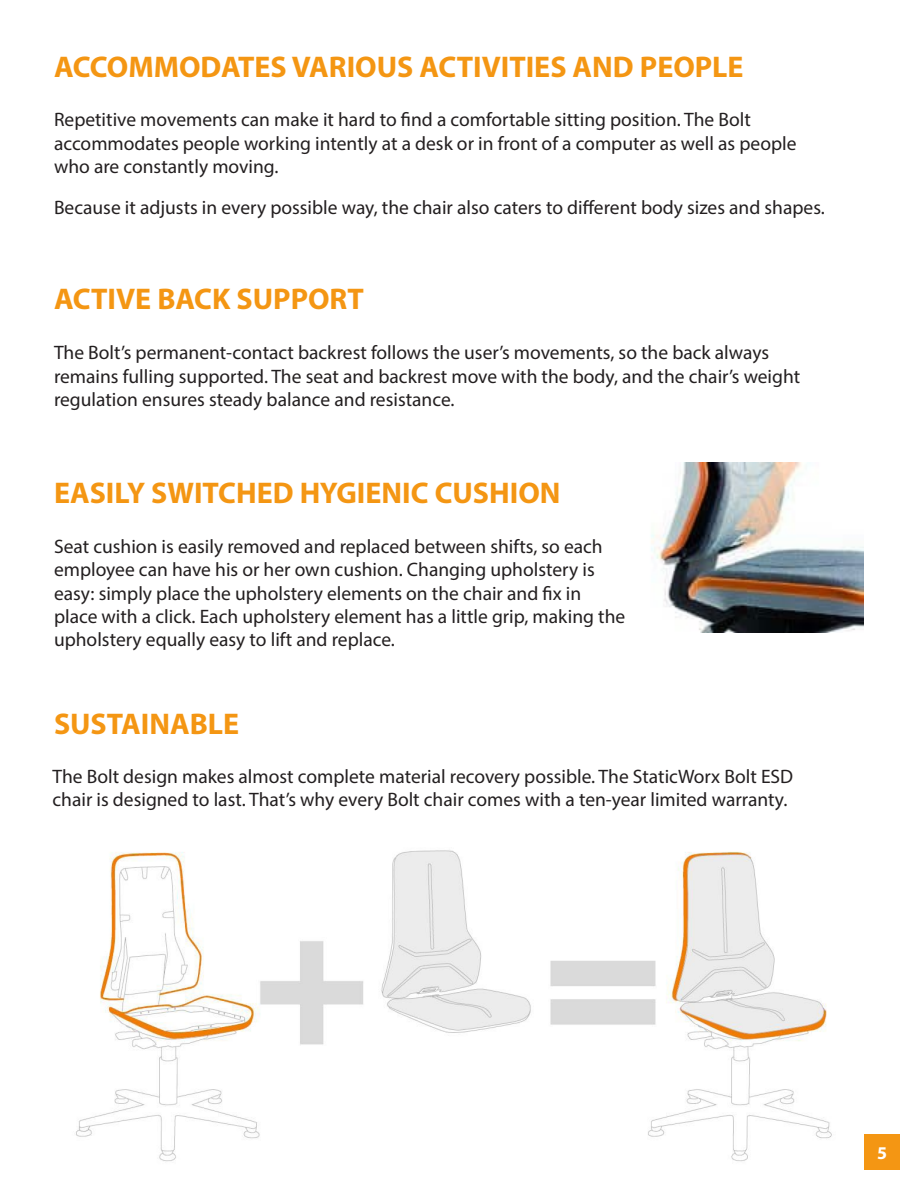
<style>
.page{position:relative;width:918px;height:1188px;background:#fff}
.page>*{position:absolute;margin:0;border:0;box-sizing:border-box;transform-origin:0 0}
.t1{font:700 30px "Myriad Pro";color:#f49613}
.t2{font:19.5px/23.4px "Myriad Pro";color:#231f20}
.t3{font:700 18px "Myriad Pro";color:#fff}
</style>
<div class="page">
<div style="left:864px;top:1134px;width:36px;height:36px;background:#f49613"></div>
<img style="left:651px;top:463px;width:213px;height:169px">
<img style="left:76px;top:850px;width:756px;height:312px">
<p class="t1" style="left:54px;top:47px;width:691px">ACCOMMODATES VARIOUS ACTIVITIES AND PEOPLE</p>
<p class="t2" style="left:54px;top:108px;width:744px">Repetitive movements can make it hard to find a comfortable sitting position. The Bolt accommodates people working intently at a desk or in front of a computer as well as people who are constantly moving.</p>
<p class="t2" style="left:54px;top:196px;width:772px">Because it adjusts in every possible way, the chair also caters to different body sizes and shapes.</p>
<p class="t1" style="left:54px;top:280px;width:311px">ACTIVE BACK SUPPORT</p>
<p class="t2" style="left:54px;top:341px;width:748px">The Bolt’s permanent-contact backrest follows the user’s movements, so the back always remains fulling supported. The seat and backrest move with the body, and the chair’s weight regulation ensures steady balance and resistance.</p>
<p class="t1" style="left:54px;top:473px;width:508px">EASILY SWITCHED HYGIENIC CUSHION</p>
<p class="t2" style="left:54px;top:534px;width:573px">Seat cushion is easily removed and replaced between shifts, so each employee can have his or her own cushion. Changing upholstery is easy: simply place the upholstery elements on the chair and fix in place with a click. Each upholstery element has a little grip, making the upholstery equally easy to lift and replace.</p>
<p class="t1" style="left:54px;top:704px;width:187px">SUSTAINABLE</p>
<p class="t2" style="left:52px;top:764px;width:742px">The Bolt design makes almost complete material recovery possible. The StaticWorx Bolt ESD chair is designed to last. That’s why every Bolt chair comes with a ten-year limited warranty.</p>
<p class="t3" style="left:877px;top:1141px;width:11px">5</p>
</div>
